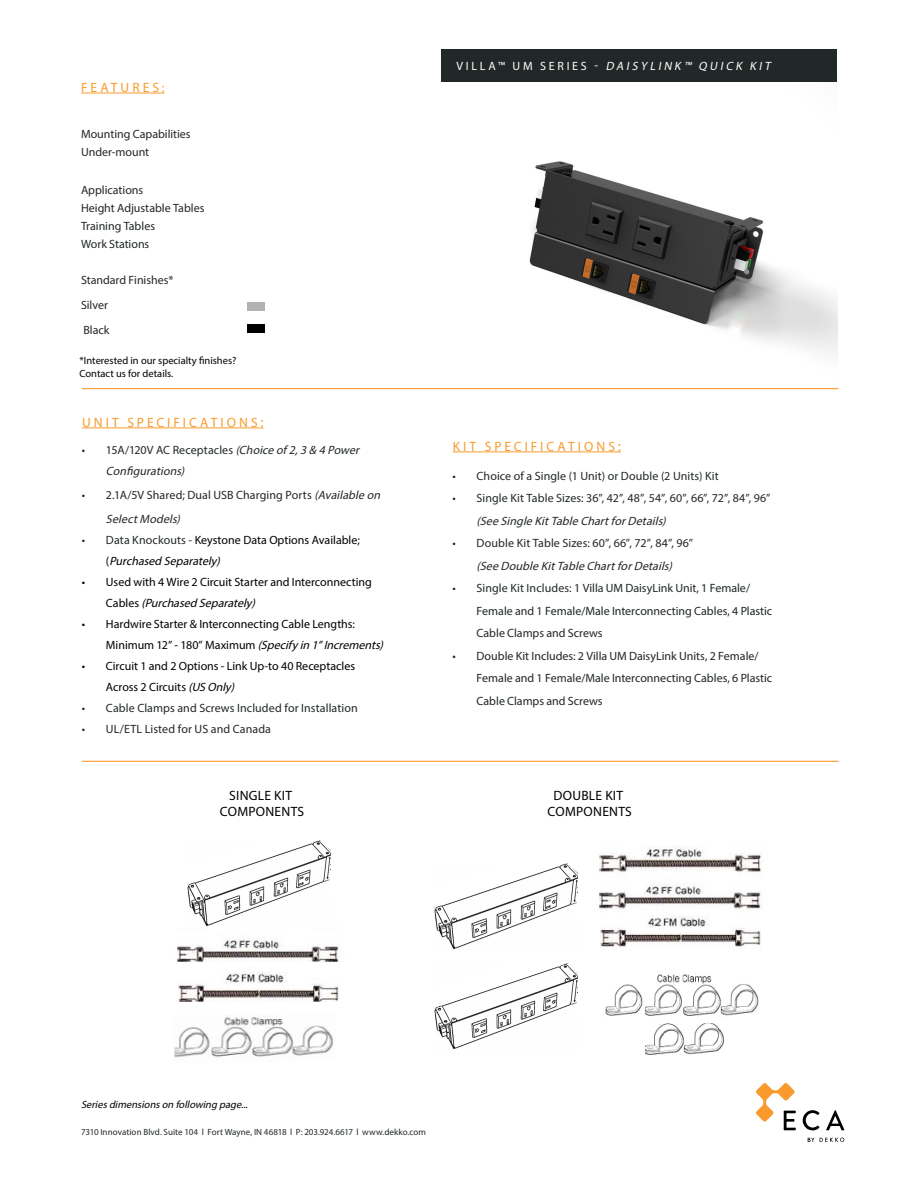
<style>
.page{position:relative;width:918px;height:1188px;background:#fff}
.page>*{position:absolute;margin:0;border:0;box-sizing:border-box;transform-origin:0 0}
.t1{font:13.5px "Myriad Pro";letter-spacing:.225em;color:#f99b2c}
.t2{font:13.5px "Myriad Pro";letter-spacing:.02em;color:#000}
.t3{font:12px/22.5px "Myriad Pro";letter-spacing:.005em;color:#222727}
.t4{font:12px/21px "Myriad Pro";color:#000}
.t5{font:12px/22.5px "Myriad Pro";letter-spacing:-.005em;color:#202525}
.t6{font:italic 12px/21px "Myriad Pro";color:#222727}
.t7{font:italic 12px "Myriad Pro";color:#fff}
.t8{font:10.5px "Myriad Pro";color:#000}
.t9{font:italic 10.5px "Myriad Pro";color:#000}
.t10{font:9px "Myriad Pro";letter-spacing:.005em;color:#222727}
.s1{font-size:15px}
.s2{font-style:normal}
.s3{font-style:italic}
.s4{color:#222727}
</style>
<div class="page">
<img style="left:441px;top:81px;width:396px;height:272px">
<hr style="left:81px;top:93px;width:84px;height:1px;background:#f99b2c">
<svg style="left:803px;top:1110px;width:17px;height:20px"></svg>
<svg style="left:826px;top:1110px;width:18px;height:20px"></svg>
<svg style="left:756px;top:1083px;width:40px;height:47px"></svg>
<svg style="left:820px;top:1138px;width:24px;height:4px"></svg>
<svg style="left:808px;top:1138px;width:6px;height:4px"></svg>
<div style="left:441px;top:49px;width:396px;height:32px;background:#222727"></div>
<div style="left:247px;top:302px;width:18px;height:8px;background:#b3b2b2"></div>
<div style="left:247px;top:324px;width:18px;height:9px;background:#000"></div>
<hr style="left:82px;top:761px;width:756px;height:1px;background:#f99b2c">
<hr style="left:82px;top:388px;width:756px;height:1px;background:#f99b2c">
<hr style="left:453px;top:452px;width:165px;height:1px;background:#f99b2c">
<hr style="left:82px;top:428px;width:178px;height:1px;background:#f99b2c">
<img style="left:435px;top:922px;width:91px;height:24px">
<svg style="left:434px;top:863px;width:144px;height:59px"></svg>
<img style="left:435px;top:1022px;width:91px;height:28px">
<svg style="left:434px;top:946px;width:170px;height:76px"></svg>
<img style="left:599px;top:846px;width:163px;height:63px">
<img style="left:604px;top:973px;width:155px;height:43px">
<img style="left:646px;top:1023px;width:78px;height:32px">
<img style="left:601px;top:916px;width:159px;height:36px">
<img style="left:188px;top:899px;width:91px;height:28px">
<svg style="left:187px;top:840px;width:144px;height:59px"></svg>
<img style="left:174px;top:1016px;width:159px;height:42px">
<img style="left:177px;top:938px;width:162px;height:24px">
<img style="left:179px;top:972px;width:159px;height:30px">
<p class="t1" style="left:81px;top:79px;width:85px">FEATURES:</p>
<p class="t3" style="left:81px;top:125px;width:111px;line-height:18px">Mounting Capabilities<br>Under-mount</p>
<p class="t3" style="left:81px;top:179px;width:64px">Applications</p>
<p class="t3" style="left:81px;top:197px;width:125px">Height Adjustable Tables</p>
<p class="t3" style="left:81px;top:215px;width:76px">Training Tables</p>
<p class="t3" style="left:81px;top:233px;width:70px">Work Stations</p>
<p class="t3" style="left:81px;top:269px;width:94px">Standard Finishes*</p>
<p class="t3" style="left:81px;top:294px;width:28px">Silver</p>
<p class="t3" style="left:83px;top:318px;width:28px">Black</p>
<p class="t8" style="left:80px;top:354px;width:158px">*Interested in our specialty finishes?</p>
<p class="t8" style="left:80px;top:367px;width:95px">Contact us for details.</p>
<p class="t1" style="left:82px;top:414px;width:183px">UNIT SPECIFICATIONS<span class="s1">:</span></p>
<p class="t6" style="left:106px;top:440px;width:258px;text-indent:-24px"><span class="s2">• 15A/120V AC Receptacles</span> (Choice of2,3 &amp; 4 Power<br>Configurations)</p>
<p class="t3" style="left:106px;top:483px;width:279px;line-height:24px;text-indent:-24px">• 2.1A/5V Shared; Dual USB Charging Ports <span class="s3">(Available on<br>SelectModels)</span></p>
<p class="t4" style="left:106px;top:530px;width:256px;text-indent:-24px"><span class="s4">• Data Knockouts -</span> Keystone Data Options Available; ( <span class="s3">Purchased Separately)</span></p>
<p class="t4" style="left:106px;top:572px;width:267px;text-indent:-24px">• Used with 4 Wire 2 Circuit Starter and Interconnecting<br>C a b l e s <span class="s3">(PurchasedSeparately)</span></p>
<p class="t4" style="left:106px;top:614px;width:282px;text-indent:-24px">• Hardwire Starter &amp; Interconnecting Cable Lengths:<br>M i n i m u m 1 2 ” - 1 8 0 ” M a x i m u m <span class="s3">(Specifyin1”Increments)</span></p>
<p class="t4" style="left:106px;top:656px;width:251px;text-indent:-24px">• Circuit 1 and 2 Options - Link Up-to 40 Receptacles<br>Across 2 Circuits <span class="s3">(USOnly)</span></p>
<p class="t3" style="left:82px;top:697px;width:277px">• Cable Clamps and Screws Included for Installation</p>
<p class="t3" style="left:82px;top:718px;width:191px">• UL/ETL Listed for US and Canada</p>
<p class="t2" style="left:229px;top:787px;width:64px">SINGLE KIT</p>
<p class="t2" style="left:220px;top:803px;width:86px">COMPONENTS</p>
<p class="t7" style="left:456px;top:58px;width:318px"><span class="s2">V I L L A™ U M S E R I E S -</span> DAISYLINK™ QUICK KIT</p>
<p class="t1" style="left:453px;top:438px;width:170px">KIT SPECIFICATIONS<span class="s1">:</span></p>
<p class="t3" style="left:453px;top:464px;width:268px">• Choice of a Single (1 Unit) or Double (2 Units) Kit</p>
<p class="t3" style="left:477px;top:487px;width:295px;text-indent:-24px">• Single Kit Table Sizes: 36”, 42”, 48”, 54”, 60”, 66”, 72”, 84”, 96” <span class="s3">(SeeSingleKitTableChartforDetails)</span></p>
<p class="t3" style="left:453px;top:532px;width:242px;text-align:center">• Double Kit Table Sizes: 60”, 66”, 72”, 84”, 96” <span class="s3">(SeeDoubleKitTableChartforDetails)</span></p>
<p class="t5" style="left:477px;top:577px;width:297px;text-indent:-24px"><span class="s4">• Single Kit Includes:</span> 1 Villa UM DaisyLink Unit, 1 Female/<br>Female and 1 Female/Male Interconnecting Cables, 4 Plastic<br>Cable Clamps and Screws</p>
<p class="t5" style="left:477px;top:644px;width:297px;text-indent:-24px">• Double Kit Includes: 2 Villa UM DaisyLink Units, 2 Female/<br>Female and 1 Female/Male Interconnecting Cables, 6 Plastic<br>Cable Clamps and Screws</p>
<p class="t2" style="left:554px;top:787px;width:71px">DOUBLE KIT</p>
<p class="t2" style="left:548px;top:803px;width:86px">COMPONENTS</p>
<p class="t9" style="left:81px;top:1098px;width:171px">Seriesdimensionson following page...</p>
<p class="t10" style="left:81px;top:1126px;width:347px">7310 Innovation Blvd. Suite 104 l Fort Wayne, IN 46818 l P: 203.924.6617 l www.dekko.com</p>
</div>
